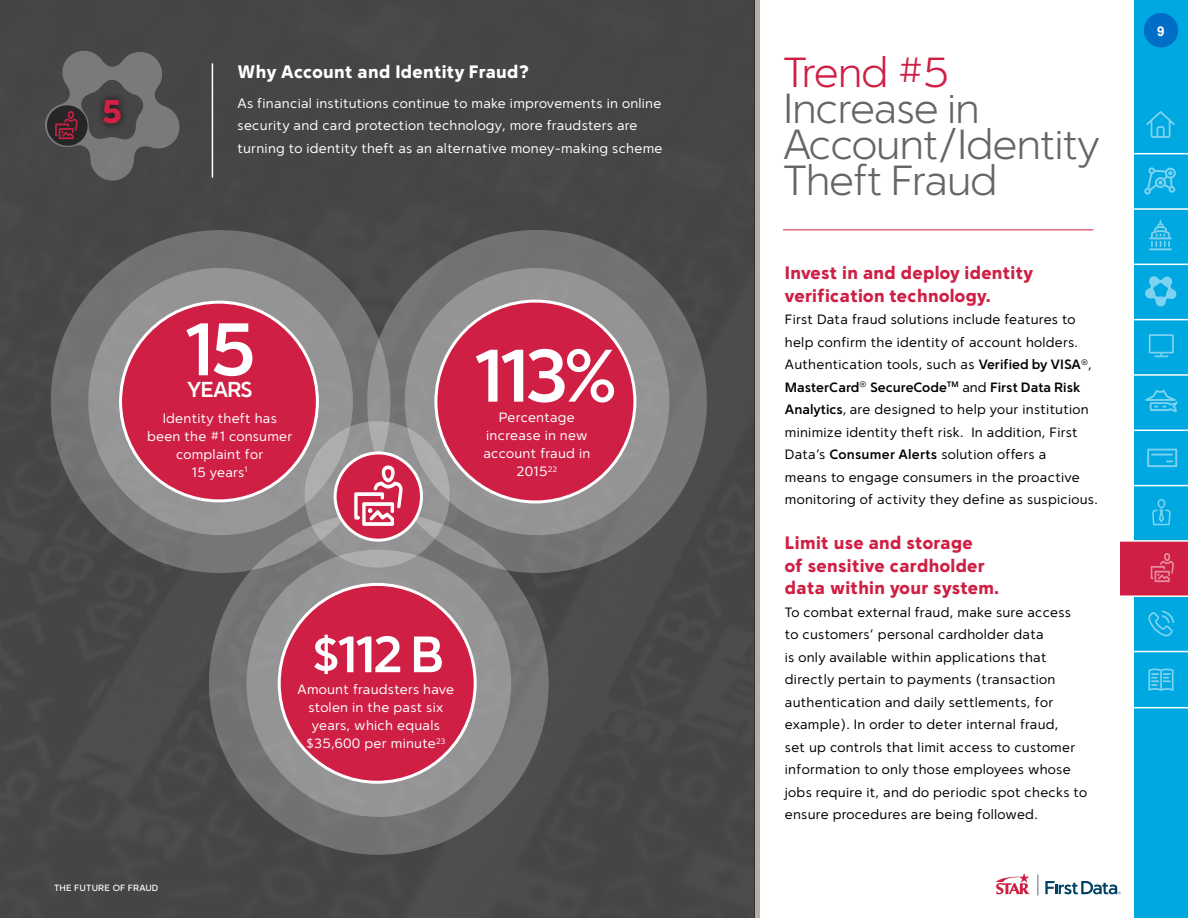
<style>
.page{position:relative;width:1188px;height:918px;background:#fff}
.page>*{position:absolute;margin:0;border:0;box-sizing:border-box;transform-origin:0 0}
.t1{font:700 74.25px "Simple Sans";color:#fff}
.t2{font:700 51px "Simple Sans";color:#fff}
.t3{font:300 42px/36px "Simple Sans";letter-spacing:-.03em;color:#646569}
.t4{font:300 42px "Simple Sans";letter-spacing:-.045em;color:#cf1f44}
.t5{font:900 33px "Simple Sans";color:#cf1f44}
.t6{font:700 21.6px "Simple Sans";letter-spacing:-.06em;color:#fff}
.t7{font:900 18px/22.5px "Simple Sans";letter-spacing:.02em;color:#cf1f44}
.t8{font:900 18px "Simple Sans";letter-spacing:.02em;color:#fff}
.t9{font:13.5px/22.5px "Simple Sans";letter-spacing:.02em;color:#000}
.t10{font:13.5px/18px "Simple Sans";letter-spacing:.02em;color:#fff;text-align:center}
.t11{font:700 13.5px "Arial";color:#fff}
.t12{font:500 9px "Simple Sans";letter-spacing:.02em;color:#fff}
.s1{font-weight:700}
</style>
<div class="page">
<div style="left:0;top:0;width:755px;height:918px;background:#434345"></div>
<div style="left:754px;top:0;width:6px;height:918px;background:#b7ada5"></div>
<hr style="left:783px;top:230px;width:310px;height:1px;background:#cf1f44">
<div style="left:209px;top:512px;width:340px;height:343px;background:#727273;border-radius:50%"></div>
<div style="left:246px;top:550px;width:265px;height:267px;background:#949495;border-radius:50%"></div>
<div style="left:279px;top:584px;width:196px;height:198px;background:#cf1f44;border-radius:50%"></div>
<div style="left:51px;top:230px;width:339px;height:343px;background:#727273;border-radius:50%"></div>
<div style="left:88px;top:268px;width:265px;height:267px;background:#959595;border-radius:50%"></div>
<div style="left:121px;top:302px;width:196px;height:199px;background:#cf1f44;border-radius:50%"></div>
<svg style="left:367px;top:230px;width:340px;height:343px;background:#757577"></svg>
<div style="left:405px;top:268px;width:264px;height:267px;background:#949495;border-radius:50%"></div>
<div style="left:436px;top:301px;width:199px;height:201px;background:#cf1f44;border-radius:50%"></div>
<hr style="left:212px;top:64px;width:1px;height:113px;background:#fff">
<svg style="left:305px;top:421px;width:145px;height:147px;background:#a1a1a2"></svg>
<div style="left:335px;top:453px;width:87px;height:87px;background:#cf1f44;border-radius:50%"></div>
<div style="left:334px;top:451px;width:89px;height:91px;border:3px solid #fff;border-radius:50%"></div>
<div style="left:1134px;top:0;width:54px;height:918px;background:#00a8e1"></div>
<div style="left:1144px;top:13px;width:34px;height:34px;background:#006ec6;border-radius:50%"></div>
<svg style="left:45px;top:50px;width:135px;height:131px"></svg>
<svg style="left:354px;top:465px;width:49px;height:61px"></svg>
<div style="left:1120px;top:541px;width:68px;height:55px;background:#cf1f44"></div>
<svg style="left:1151px;top:553px;width:23px;height:29px"></svg>
<hr style="left:1120px;top:208px;width:68px;height:2px;background:#fff">
<hr style="left:1120px;top:264px;width:68px;height:1px;background:#fff">
<hr style="left:1118px;top:153px;width:70px;height:1px;background:#fff">
<hr style="left:1120px;top:319px;width:68px;height:1px;background:#fff">
<hr style="left:1120px;top:374px;width:68px;height:2px;background:#fff">
<hr style="left:1120px;top:430px;width:68px;height:1px;background:#fff">
<hr style="left:1120px;top:485px;width:68px;height:1px;background:#fff">
<hr style="left:1120px;top:540px;width:68px;height:2px;background:#fff">
<hr style="left:1120px;top:595px;width:68px;height:2px;background:#fff">
<hr style="left:1120px;top:651px;width:68px;height:1px;background:#fff">
<svg style="left:1152px;top:499px;width:19px;height:26px"></svg>
<svg style="left:1145px;top:390px;width:33px;height:22px"></svg>
<svg style="left:1149px;top:334px;width:25px;height:23px"></svg>
<svg style="left:1149px;top:220px;width:23px;height:27px"></svg>
<hr style="left:1149px;top:248px;width:23px;height:2px;background:#7dd2f0">
<svg style="left:1144px;top:167px;width:32px;height:28px"></svg>
<svg style="left:1145px;top:276px;width:32px;height:31px"></svg>
<svg style="left:1146px;top:111px;width:29px;height:27px"></svg>
<svg style="left:1148px;top:611px;width:26px;height:25px"></svg>
<svg style="left:1147px;top:449px;width:30px;height:18px"></svg>
<hr style="left:1134px;top:707px;width:54px;height:1px;background:#fff">
<svg style="left:1148px;top:668px;width:26px;height:23px"></svg>
<svg style="left:996px;top:873px;width:34px;height:21px"></svg>
<svg style="left:1038px;top:875px;width:1px;height:20px"></svg>
<svg style="left:1045px;top:881px;width:76px;height:13px"></svg>
<h3 class="t5" style="left:102px;top:92px;width:21px">5</h3>
<h3 class="t8" style="left:238px;top:61px;width:293px">Why Account and Identity Fraud?</h3>
<p class="t10" style="left:238px;top:91px;width:426px;line-height:22.5px;text-align:left">As financial institutions continue to make improvements in online security and card protection technology, more fraudsters are turning to identity theft as an alternative money-making scheme</p>
<h1 class="t1" style="left:183px;top:305px;width:74px">15</h1>
<h3 class="t6" style="left:187px;top:376px;width:67px">YEARS</h3>
<p class="t10" style="left:147px;top:409px;width:147px">Identity theft has been the #1 consumer complaint for<br>15 years<sup>1</sup></p>
<h1 class="t1" style="left:473px;top:331px;width:148px">113%</h1>
<p class="t10" style="left:483px;top:408px;width:108px">Percentage increase in new account fraud in<br>2015<sup>22</sup></p>
<h2 class="t2" style="left:311px;top:624px;width:134px">$112 B</h2>
<p class="t10" style="left:298px;top:680px;width:158px">Amount fraudsters have stolen in the past six years, which equals $35,600 per minute<sup>23</sup></p>
<p class="t12" style="left:54px;top:883px;width:106px">THE FUTURE OF FRAUD</p>
<h3 class="t4" style="left:783px;top:47px;width:167px">Trend #5</h3>
<h3 class="t3" style="left:783px;top:89px;width:319px">Increase in<br>Account/Identity<br>Theft Fraud</h3>
<h3 class="t7" style="left:785px;top:261px;width:250px">Invest in and deploy identity verification technology.</h3>
<p class="t9" style="left:785px;top:308px;width:314px">First Data fraud solutions include features to help confirm the identity of account holders.<br>Authentication tools, such as <span class="s1">Verified by VISA</span><sup>®</sup>, <span class="s1">MasterCard</span><sup>®</sup> <span class="s1">SecureCode</span><sup>TM</sup> and <span class="s1">First Data Risk Analytics</span>, are designed to help your institution minimize identity theft risk. In addition, First Data’s <span class="s1">Consumer Alerts</span> solution offers a<br>means to engage consumers in the proactive monitoring of activity they define as suspicious.</p>
<h3 class="t7" style="left:785px;top:531px;width:216px">Limit use and storage<br>of sensitive cardholder data within your system.</h3>
<p class="t9" style="left:785px;top:600px;width:304px">To combat external fraud, make sure access to customers’ personal cardholder data<br>is only available within applications that directly pertain to payments (transaction authentication and daily settlements, for example). In order to deter internal fraud,<br>set up controls that limit access to customer information to only those employees whose jobs require it, and do periodic spot checks to ensure procedures are being followed.</p>
<p class="t11" style="left:1157px;top:23px;width:9px">9</p>
</div>
